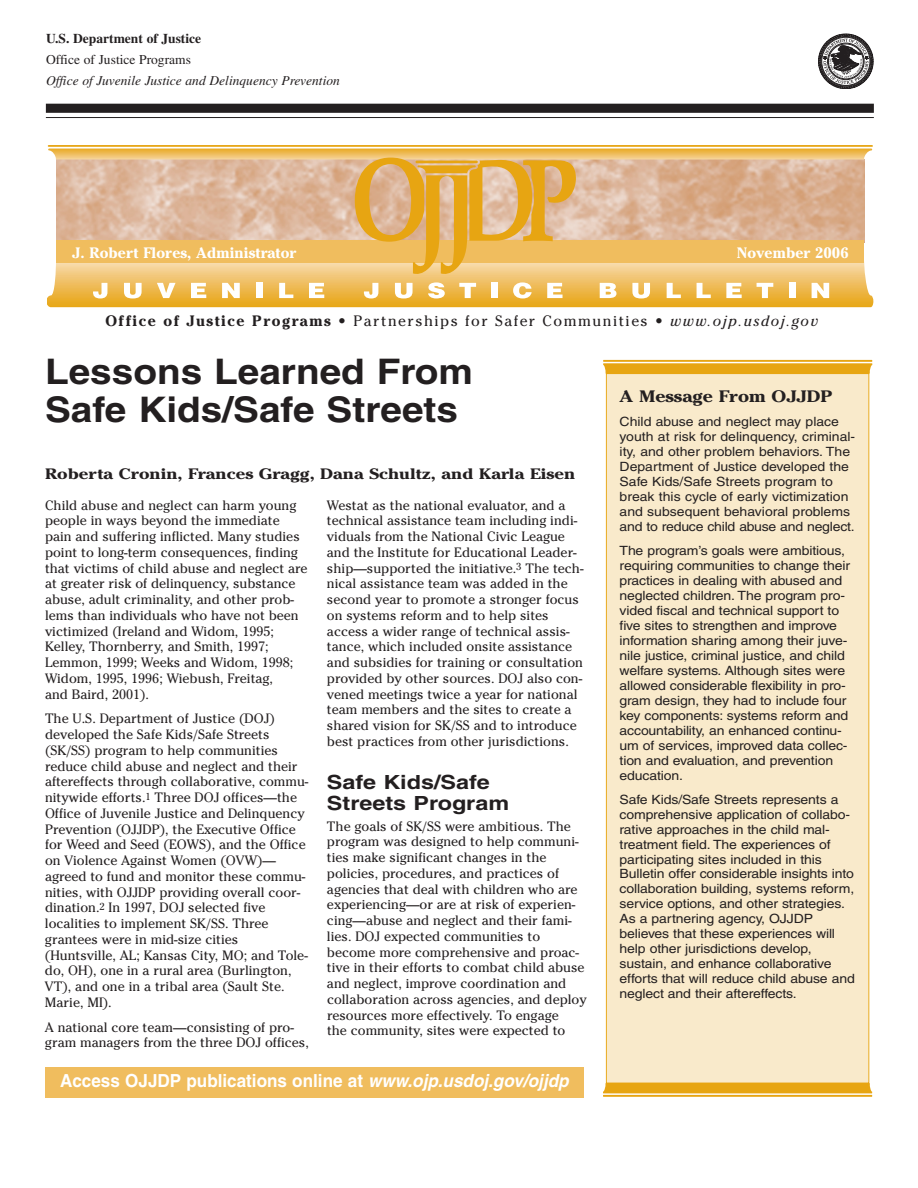
<style>
.page{position:relative;width:918px;height:1188px;background:#fff}
.page>*{position:absolute;margin:0;border:0;box-sizing:border-box;transform-origin:0 0}
.t1{font:700 35.25px/38.2px "Helvetica";color:#231f20;scale:1.1 1}
.t2{font:700 19.5px/21px "Helvetica";color:#231f20;scale:1.2 1}
.t3{font:700 18px "Helvetica";color:#fff;scale:.95 1}
.t4{font:700 16.5px "Cheltenham";color:#231f20;scale:1.15 1}
.t5{font:15px "Cheltenham";letter-spacing:.1em;color:#231f20}
.t6{font:700 15px "Cheltenham";color:#231f20;scale:1.2 1}
.t7{font:700 15px "Cheltenham";letter-spacing:.005em;color:#fff}
.t8{font:13.5px/15.8px "Cheltenham";color:#231f20}
.t9{font:italic 13.5px "Times";color:#231f20}
.t10{font:700 13.5px "Times";color:#231f20}
.t11{font:13.5px "Times";color:#231f20}
.t12{font:12.75px/15px "Helvetica";letter-spacing:-.01em;color:#231f20;scale:1.1 1}
.s1{font-weight:700}
.s2{font-style:italic}
</style>
<div class="page">
<svg style="left:47px;top:275px;width:826px;height:32px;background:#edb74b"></svg>
<svg style="left:93px;top:283px;width:14px;height:15px"></svg>
<svg style="left:124px;top:283px;width:18px;height:15px"></svg>
<svg style="left:157px;top:283px;width:19px;height:15px"></svg>
<svg style="left:191px;top:283px;width:15px;height:15px"></svg>
<svg style="left:222px;top:283px;width:18px;height:15px"></svg>
<div style="left:256px;top:283px;width:6px;height:15px;background:#fff"></div>
<svg style="left:279px;top:283px;width:14px;height:15px"></svg>
<svg style="left:309px;top:283px;width:15px;height:15px"></svg>
<svg style="left:363px;top:283px;width:15px;height:15px"></svg>
<svg style="left:395px;top:283px;width:18px;height:15px"></svg>
<svg style="left:428px;top:282px;width:17px;height:16px"></svg>
<svg style="left:459px;top:283px;width:17px;height:15px"></svg>
<div style="left:492px;top:283px;width:6px;height:15px;background:#fff"></div>
<svg style="left:513px;top:282px;width:19px;height:16px"></svg>
<svg style="left:547px;top:283px;width:16px;height:15px"></svg>
<svg style="left:600px;top:283px;width:16px;height:15px"></svg>
<svg style="left:632px;top:283px;width:18px;height:15px"></svg>
<svg style="left:667px;top:283px;width:14px;height:15px"></svg>
<svg style="left:697px;top:283px;width:14px;height:15px"></svg>
<svg style="left:726px;top:283px;width:16px;height:15px"></svg>
<svg style="left:757px;top:283px;width:16px;height:15px"></svg>
<div style="left:789px;top:283px;width:6px;height:15px;background:#fff"></div>
<svg style="left:812px;top:283px;width:17px;height:15px"></svg>
<hr style="left:48px;top:145px;width:825px;height:2px;background:#e7a512">
<svg style="left:48px;top:149px;width:824px;height:126px;background:#e5ba81"></svg>
<svg style="left:603px;top:360px;width:269px;height:14px;background:#eab031"></svg>
<div style="left:606px;top:373px;width:263px;height:711px;background:#f9eacb"></div>
<div style="left:606px;top:372px;width:264px;height:713px;border:2px solid #e7a512"></div>
<svg style="left:603px;top:1083px;width:269px;height:14px;background:#e9b030"></svg>
<svg style="left:818px;top:34px;width:55px;height:55px"></svg>
<div style="left:46px;top:104px;width:828px;height:9px;background:#231f20"></div>
<hr style="left:46px;top:117px;width:828px;height:1px;background:#231f20">
<div style="left:46px;top:1067px;width:538px;height:30px;background:#f0bd5e"></div>
<h5 class="t10" style="left:46px;top:34px;width:156px">U.S. Department of Justice</h5>
<p class="t11" style="left:46px;top:55px;width:146px">Office of Justice Programs</p>
<p class="t9" style="left:46px;top:76px;width:295px">Office of Juvenile Justice and Delinquency Prevention</p>
<p class="t7" style="left:72px;top:248px;width:225px">J. Robert Flores, Administrator</p>
<p class="t7" style="left:737px;top:248px;width:114px">November 2006</p>
<p class="t5" style="left:105px;top:312px;width:714px"><span class="s1">Office of Justice Programs</span> • Partnerships for Safer Communities • <span class="s2">www.ojp.usdoj.gov</span></p>
<h5 class="t1" style="left:45px;top:356px;width:391px">Lessons Learned From<br>Safe Kids/Safe Streets</h5>
<p class="t6" style="left:45px;top:469px;width:443px">Roberta Cronin, Frances Gragg, Dana Schultz, and Karla Eisen</p>
<p class="t8" style="left:45px;top:497px;width:264px">Child abuse and neglect can harm young people in ways beyond the immediate pain and suffering inflicted. Many studies point to long-term consequences, finding that victims of child abuse and neglect are at greater risk of delinquency, substance abuse, adult criminality, and other prob&shy;lems than individuals who have not been victimized (Ireland and Widom, 1995; Kelley, Thornberry, and Smith, 1997; Lemmon, 1999; Weeks and Widom, 1998; Widom, 1995, 1996; Wiebush, Freitag,<br>and Baird, 2001).</p>
<p class="t8" style="left:45px;top:711px;width:265px">The U.S. Department of Justice (DOJ) developed the Safe Kids/Safe Streets (SK/SS) program to help communities reduce child abuse and neglect and their aftereffects through collaborative, commu&shy;nitywide efforts.<sup>1</sup> Three DOJ offices—the Office of Juvenile Justice and Delinquency Prevention (OJJDP), the Executive Office for Weed and Seed (EOWS), and the Office on Violence Against Women (OVW)— agreed to fund and monitor these commu&shy;nities, with OJJDP providing overall coor&shy;dination.<sup>2</sup> In 1997, DOJ selected five localities to implement SK/SS. Three grantees were in mid-size cities (Huntsville, AL; Kansas City, MO; and Tole&shy;do, OH), one in a rural area (Burlington, VT), and one in a tribal area (Sault Ste.<br>Marie, MI).</p>
<p class="t8" style="left:45px;top:1019px;width:265px">A national core team—consisting of pro&shy;gram managers from the three DOJ offices,</p>
<p class="t8" style="left:327px;top:497px;width:258px">Westat as the national evaluator, and a technical assistance team including indi&shy;viduals from the National Civic League and the Institute for Educational Leader&shy;ship—supported the initiative.<sup>3</sup> The tech&shy;nical assistance team was added in the second year to promote a stronger focus on systems reform and to help sites access a wider range of technical assis&shy;tance, which included onsite assistance and subsidies for training or consultation provided by other sources. DOJ also con&shy;vened meetings twice a year for national team members and the sites to create a shared vision for SK/SS and to introduce best practices from other jurisdictions.</p>
<h3 class="t2" style="left:327px;top:774px;width:153px">Safe Kids/Safe<br>Streets Program</h3>
<p class="t8" style="left:327px;top:818px;width:261px">The goals of SK/SS were ambitious. The program was designed to help communi&shy;ties make significant changes in the policies, procedures, and practices of agencies that deal with children who are experiencing—or are at risk of experien&shy;cing—abuse and neglect and their fami&shy;lies. DOJ expected communities to become more comprehensive and proac&shy;tive in their efforts to combat child abuse and neglect, improve coordination and collaboration across agencies, and deploy resources more effectively. To engage<br>the community, sites were expected to</p>
<p class="t3" style="left:60px;top:1074px;width:537px">Access OJJDP publications online at <span class="s2">www.ojp.usdoj.gov/ojjdp</span></p>
<h1 class="t4" style="left:620px;top:390px;width:187px">A Message From OJJDP</h1>
<h1 class="t12" style="left:620px;top:415px;width:216px">Child abuse and neglect may place youth at risk for delinquency, criminal&shy;ity, and other problem behaviors. The Department of Justice developed the Safe Kids/Safe Streets program to break this cycle of early victimization and subsequent behavioral problems and to reduce child abuse and neglect.</h1>
<h1 class="t12" style="left:620px;top:544px;width:211px">The program’s goals were ambitious, requiring communities to change their practices in dealing with abused and neglected children. The program pro&shy;vided fiscal and technical support to five sites to strengthen and improve information sharing among their juve&shy;nile justice, criminal justice, and child welfare systems. Although sites were allowed considerable flexibility in pro&shy;gram design, they had to include four key components: systems reform and accountability, an enhanced continu&shy;um of services, improved data collec&shy;tion and evaluation, and prevention education.</h1>
<h1 class="t12" style="left:620px;top:793px;width:215px">Safe Kids/Safe Streets represents a comprehensive application of collabo&shy;rative approaches in the child mal&shy;treatment field. The experiences of participating sites included in this Bulletin offer considerable insights into collaboration building, systems reform, service options, and other strategies.<br>As a partnering agency, OJJDP believes that these experiences will help other jurisdictions develop, sustain, and enhance collaborative efforts that will reduce child abuse and neglect and their aftereffects.</h1>
</div>
